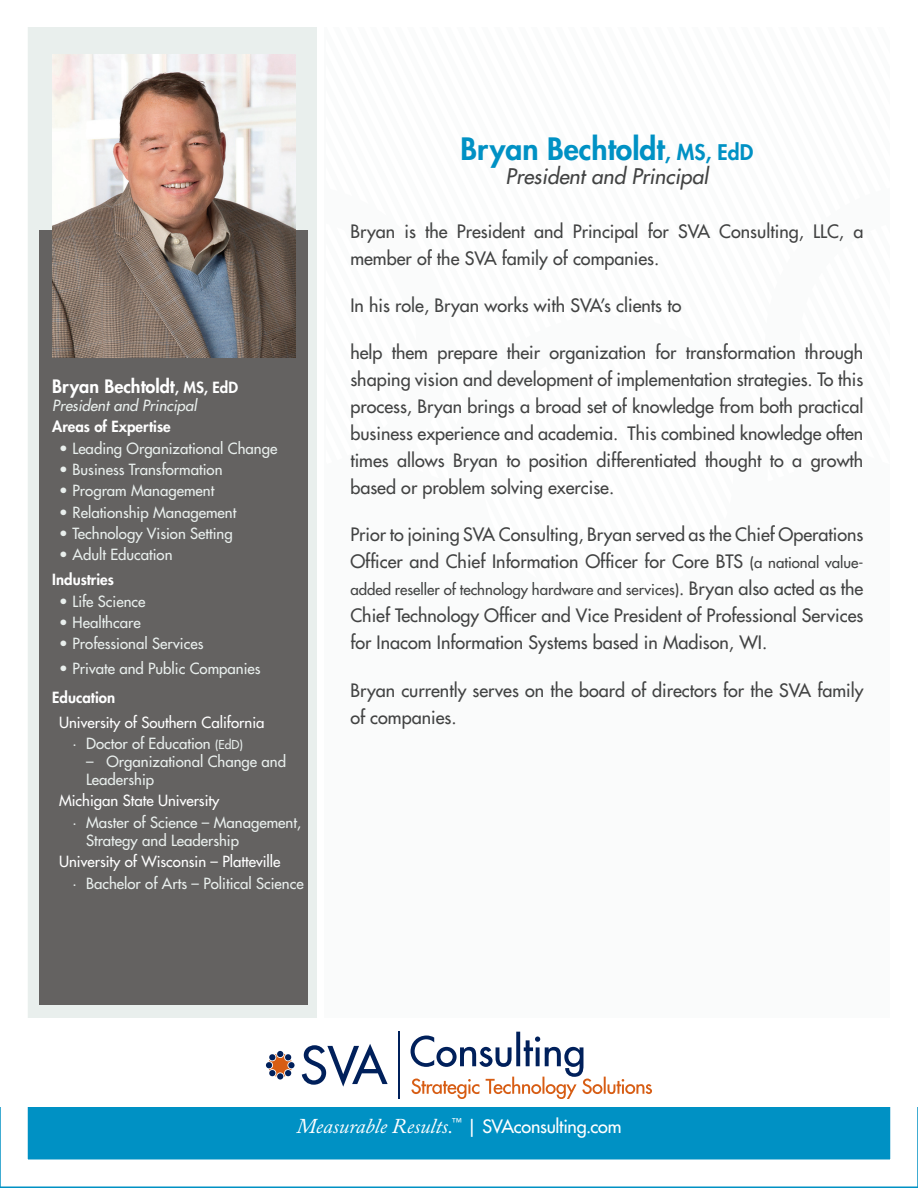
<style>
.page{position:relative;width:918px;height:1188px;background:#fff}
.page>*{position:absolute;margin:0;border:0;box-sizing:border-box;transform-origin:0 0}
.MAIN_-_NAME{font:800 30px "Futura Std";color:#0091c4}
.t1{font:italic 21px "Adobe Caslon Pro";letter-spacing:-.005em;color:#fff}
.MAIN_-_TITLE{font:italic 500 21px "Futura Std";color:#424343}
.MAIN_-_PARAGRAPH{font:500 18px/27px "Futura Std";color:#424343}
.SIDE_BAR_-_NAME{font:800 18px "Futura Std";color:#fff}
.t2{font:500 15px/18px "Futura Std";color:#e9efed}
.SIDE_BAR_-_SCHOOL{font:500 15px "Futura Std";color:#fff}
.MAIN_-_PARAGRAPH-2{font:500 15px "Futura Std";color:#424343}
.SIDE_BAR_-_BULLET_HE{font:800 15px "Futura Std";color:#fff}
.SIDE_BAR_-_TITLE{font:italic 500 15px "Futura Std";color:#e9efed}
.s1{font-size:15px}
.s2{font-size:12px}
.s3{font-size:21px}
.s4{font-size:18px}
.s5{font-family:"Futura Std";font-weight:500;font-style:normal;font-size:18px}
</style>
<div class="page">
<div style="left:324px;top:0;width:566px;height:1017px;background:#fafbfb"></div>
<div style="left:27px;top:0;width:294px;height:1017px;background:#e9efed"></div>
<div style="left:0;top:1107px;width:918px;height:81px;background:#0091c4"></div>
<div style="left:317px;top:27px;width:7px;height:990px;background:#fff"></div>
<svg style="left:411px;top:1032px;width:241px;height:67px"></svg>
<svg style="left:302px;top:1044px;width:86px;height:43px"></svg>
<div style="left:277px;top:1073px;width:6px;height:7px;background:#00205b;border-radius:50%"></div>
<div style="left:288px;top:1062px;width:7px;height:6px;background:#00205b;border-radius:50%"></div>
<svg style="left:266px;top:1051px;width:26px;height:26px"></svg>
<hr style="left:399px;top:1031px;width:1px;height:68px;background:#00205b">
<div style="left:1px;top:0;width:916px;height:1186px;border:27px solid #fff"></div>
<div style="left:40px;top:230px;width:268px;height:774px;background:#646261"></div>
<img style="left:52px;top:54px;width:243px;height:304px">
<p class="SIDE_BAR_-_NAME" style="left:52px;top:375px;width:187px">Bryan Bechtoldt<span class="s1">, MS, EdD</span></p>
<p class="SIDE_BAR_-_TITLE" style="left:52px;top:396px;width:146px">President and Principal</p>
<p class="SIDE_BAR_-_BULLET_HE" style="left:52px;top:417px;width:120px">Areas of Expertise</p>
<p class="t2" style="left:59px;top:439px;width:220px">• Leading Organizational Change</p>
<p class="t2" style="left:59px;top:461px;width:165px">• Business Transformation</p>
<p class="t2" style="left:59px;top:482px;width:157px">• Program Management</p>
<p class="t2" style="left:59px;top:503px;width:179px">• Relationship Management</p>
<p class="t2" style="left:59px;top:525px;width:175px">• Technology Vision Setting</p>
<p class="t2" style="left:59px;top:546px;width:115px">• Adult Education</p>
<p class="SIDE_BAR_-_BULLET_HE" style="left:52px;top:570px;width:63px">Industries</p>
<p class="t2" style="left:59px;top:592px;width:88px">• Life Science</p>
<p class="t2" style="left:59px;top:614px;width:83px">• Healthcare</p>
<p class="t2" style="left:59px;top:635px;width:146px">• Professional Services</p>
<p class="t2" style="left:59px;top:660px;width:203px">• Private and Public Companies</p>
<p class="SIDE_BAR_-_BULLET_HE" style="left:52px;top:688px;width:64px">Education</p>
<p class="SIDE_BAR_-_SCHOOL" style="left:59px;top:713px;width:207px">University of Southern California</p>
<p class="t2" style="left:73px;top:735px;width:172px">∙ Doctor of Education <span class="s2">(EdD)</span></p>
<p class="t2" style="left:86px;top:753px;width:202px">– Organizational Change and<br>Leadership</p>
<p class="SIDE_BAR_-_SCHOOL" style="left:59px;top:791px;width:162px">Michigan State University</p>
<p class="t2" style="left:86px;top:813px;width:217px;text-indent:-14px">∙ Master of Science – Management,<br>Strategy and Leadership</p>
<p class="SIDE_BAR_-_SCHOOL" style="left:59px;top:852px;width:223px">University of Wisconsin – Platteville</p>
<p class="t2" style="left:73px;top:874px;width:233px">∙ Bachelor of Arts – Political Science</p>
<p class="MAIN_-_NAME" style="left:460px;top:130px;width:294px">Bryan Bechtoldt<span class="s3">, MS, EdD</span></p>
<p class="MAIN_-_TITLE" style="left:506px;top:163px;width:204px">President and Principal</p>
<p class="MAIN_-_PARAGRAPH" style="left:350px;top:218px;width:514px">Bryan is the President and Principal for SVA Consulting, LLC, a member of the SVA family of companies.</p>
<p class="MAIN_-_PARAGRAPH" style="left:350px;top:292px;width:333px">In his role, Bryan works with SVA’s clients to</p>
<p class="MAIN_-_PARAGRAPH" style="left:350px;top:339px;width:515px;text-align:justify">help them prepare their organization for transformation through shaping vision and development of implementation strategies. To this process, Bryan brings a broad set of knowledge from both practical business experience and academia. This combined knowledge often times allows Bryan to position differentiated thought to a growth based or problem solving exercise.</p>
<p class="MAIN_-_PARAGRAPH" style="left:350px;top:521px;width:514px">Prior to joining SVA Consulting, Bryan served as the Chief Operations<br>Officer and Chief Information Officer for Core BTS <span class="s1">(a national value-</span></p>
<p class="MAIN_-_PARAGRAPH-2" style="left:350px;top:581px;width:515px">added reseller of technology hardware and services)<span class="s4">. Bryan also acted as the</span></p>
<p class="MAIN_-_PARAGRAPH" style="left:350px;top:602px;width:515px">Chief Technology Officer and Vice President of Professional Services for Inacom Information Systems based in Madison, WI.</p>
<p class="MAIN_-_PARAGRAPH" style="left:350px;top:677px;width:515px">Bryan currently serves on the board of directors for the SVA family of companies.</p>
<p class="t1" style="left:296px;top:1114px;width:327px">Measurable Results.<sup>™</sup> <span class="s5">| SVAconsulting.com</span></p>
</div>
